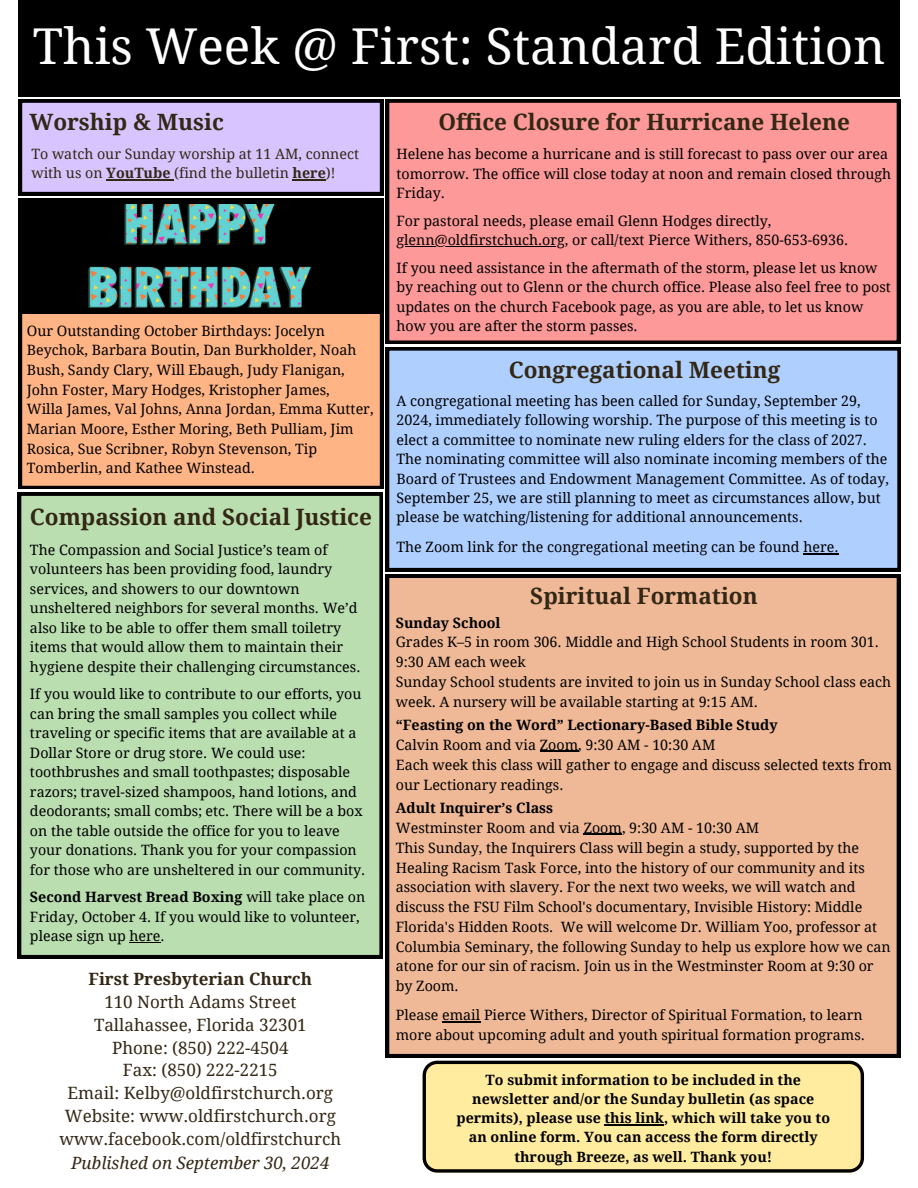
<style>
.page{position:relative;width:918px;height:1188px;background:#fff}
.page>*{position:absolute;margin:0;border:0;box-sizing:border-box;transform-origin:0 0}
.t1{font:49.5px "Droid Serif";color:#fff}
.t2{font:700 22.5px "Droid Serif";color:#332715}
.t3{font:16.95px/22.8px "Droid Serif";color:#332715;text-align:center}
.t4{font:italic 16.95px "Droid Serif";color:#332715}
.t5{font:14.25px/19.5px "Droid Serif";color:#000}
.t6{font:700 14.25px/19.2px "Droid Serif";color:#000;text-align:center}
.t7{font:14.25px/19.2px "Droid Serif";color:#332715}
.s1{font-weight:700}
</style>
<div class="page">
<div style="left:18px;top:0;width:882px;height:96px;background:#000"></div>
<div style="left:18px;top:493px;width:364px;height:465px;background:#badeb0"></div>
<hr style="left:130px;top:942px;width:31px;height:1px;background:#000">
<div style="left:386px;top:347px;width:515px;height:224px;background:#afcfff"></div>
<hr style="left:803px;top:553px;width:35px;height:1px;background:#000">
<div style="left:19px;top:314px;width:364px;height:175px;background:#ffb485"></div>
<svg style="left:19px;top:99px;width:364px;height:214px"></svg>
<hr style="left:293px;top:179px;width:33px;height:2px;background:#332715">
<div style="left:386px;top:575px;width:514px;height:482px;background:#efb997"></div>
<hr style="left:540px;top:751px;width:38px;height:1px;background:#000">
<hr style="left:584px;top:834px;width:38px;height:1px;background:#000">
<hr style="left:442px;top:1022px;width:38px;height:1px;background:#000">
<div style="left:386px;top:99px;width:514px;height:245px;background:#fd9999"></div>
<hr style="left:396px;top:246px;width:169px;height:1px;background:#000">
<svg style="left:423px;top:1061px;width:441px;height:112px"></svg>
<hr style="left:605px;top:1124px;width:59px;height:2px;background:#000">
<h1 class="t1" style="left:33px;top:18px;width:854px">This Week @ First: Standard Edition</h1>
<h2 class="t2" style="left:29px;top:109px;width:196px">Worship &amp; Music</h2>
<h3 class="t7" style="left:31px;top:145px;width:329px">To watch our Sunday worship at 11 AM, connect with us on <span class="s1">YouTube</span> (find the bulletin <span class="s1">here</span>)!</h3>
<p class="t5" style="left:27px;top:321px;width:331px">Our Outstanding October Birthdays: Jocelyn Beychok, Barbara Boutin, Dan Burkholder, Noah Bush, Sandy Clary, Will Ebaugh, Judy Flanigan, John Foster, Mary Hodges, Kristopher James,</p>
<h3 class="t5" style="left:27px;top:400px;width:348px">Willa James, Val Johns, Anna Jordan, Emma Kutter, Marian Moore, Esther Moring, Beth Pulliam, Jim Rosica, Sue Scribner, Robyn Stevenson, Tip Tomberlin, and Kathee Winstead.</h3>
<h2 class="t2" style="left:30px;top:504px;width:344px">Compassion and Social Justice</h2>
<p class="t5" style="left:30px;top:540px;width:332px">The Compassion and Social Justice’s team of volunteers has been providing food, laundry services, and showers to our downtown unsheltered neighbors for several months. We’d also like to be able to offer them small toiletry items that would allow them to maintain their hygiene despite their challenging circumstances.</p>
<p class="t5" style="left:30px;top:685px;width:337px">If you would like to contribute to our efforts, you can bring the small samples you collect while traveling or specific items that are available at a Dollar Store or drug store. We could use: toothbrushes and small toothpastes; disposable razors; travel-sized shampoos, hand lotions, and deodorants; small combs; etc. There will be a box on the table outside the office for you to leave your donations. Thank you for your compassion for those who are unsheltered in our community.</p>
<p class="t5" style="left:30px;top:888px;width:337px"><span class="s1">Second Harvest Bread Boxing</span> will take place on<br>Friday, October 4. If you would like to volunteer, please sign up here.</p>
<p class="t3" style="left:60px;top:968px;width:283px"><span class="s1">First Presbyterian Church<br></span>110 North Adams Street<br>Tallahassee, Florida 32301<br>Phone: (850) 222-4504<br>Fax: (850) 222-2215<br>Email: Kelby@oldfirstchurch.org<br>Website: www.oldfirstchurch.org www.facebook.com/oldfirstchurch</p>
<p class="t4" style="left:71px;top:1153px;width:260px">Published on September 30, 2024</p>
<p class="t2" style="left:438px;top:109px;width:413px">Office Closure for Hurricane Helene</p>
<p class="t5" style="left:396px;top:144px;width:496px">Helene has become a hurricane and is still forecast to pass over our area tomorrow. The office will close today at noon and remain closed through<br>Friday.</p>
<p class="t5" style="left:396px;top:211px;width:376px">For pastoral needs, please email Glenn Hodges directly,</p>
<p class="t5" style="left:396px;top:226px;width:483px;line-height:27.5px">glenn@oldfirstchuch.org, or call/text Pierce Withers, 850-653-6936.<br>If you need assistance in the aftermath of the storm, please let us know</p>
<h4 class="t5" style="left:396px;top:277px;width:496px">by reaching out to Glenn or the church office. Please also feel free to post updates on the church Facebook page, as you are able, to let us know how you are after the storm passes.</h4>
<p class="t2" style="left:509px;top:357px;width:273px">Congregational Meeting</p>
<h2 class="t5" style="left:397px;top:392px;width:494px">A congregational meeting has been called for Sunday, September 29, 2024, immediately following worship. The purpose of this meeting is to elect a committee to nominate new ruling elders for the class of 2027.<br>The nominating committee will also nominate incoming members of the Board of Trustees and Endowment Management Committee. As of today, September 25, we are still planning to meet as circumstances allow, but please be watching/listening for additional announcements.</h2>
<p class="t5" style="left:397px;top:537px;width:443px">The Zoom link for the congregational meeting can be found here.</p>
<p class="t2" style="left:530px;top:583px;width:229px">Spiritual Formation</p>
<p class="t6" style="left:396px;top:613px;width:106px">Sunday School</p>
<p class="t5" style="left:396px;top:633px;width:484px">Grades K–5 in room 306. Middle and High School Students in room 301.</p>
<h2 class="t5" style="left:396px;top:652px;width:131px">9:30 AM each week</h2>
<p class="t5" style="left:396px;top:672px;width:497px">Sunday School students are invited to join us in Sunday School class each week. A nursery will be available starting at 9:15 AM.</p>
<p class="t6" style="left:396px;top:716px;width:383px">“Feasting on the Word” Lectionary-Based Bible Study</p>
<h2 class="t5" style="left:396px;top:735px;width:321px">Calvin Room and via Zoom, 9:30 AM - 10:30 AM</h2>
<p class="t5" style="left:396px;top:755px;width:498px">Each week this class will gather to engage and discuss selected texts from our Lectionary readings.</p>
<p class="t6" style="left:396px;top:799px;width:159px">Adult Inquirer’s Class</p>
<p class="t5" style="left:396px;top:818px;width:365px">Westminster Room and via Zoom, 9:30 AM - 10:30 AM</p>
<p class="t5" style="left:396px;top:838px;width:496px">This Sunday, the Inquirers Class will begin a study, supported by the Healing Racism Task Force, into the history of our community and its association with slavery. For the next two weeks, we will watch and discuss the FSU Film School's documentary, Invisible History: Middle Florida's Hidden Roots. We will welcome Dr. William Yoo, professor at Columbia Seminary, the following Sunday to help us explore how we can atone for our sin of racism. Join us in the Westminster Room at 9:30 or by Zoom.</p>
<p class="t5" style="left:396px;top:1006px;width:471px">Please email Pierce Withers, Director of Spiritual Formation, to learn more about upcoming adult and youth spiritual formation programs.</p>
<p class="t6" style="left:457px;top:1071px;width:375px">To submit information to be included in the newsletter and/or the Sunday bulletin (as space permits), please use this link, which will take you to an online form. You can access the form directly through Breeze, as well. Thank you!</p>
</div>
